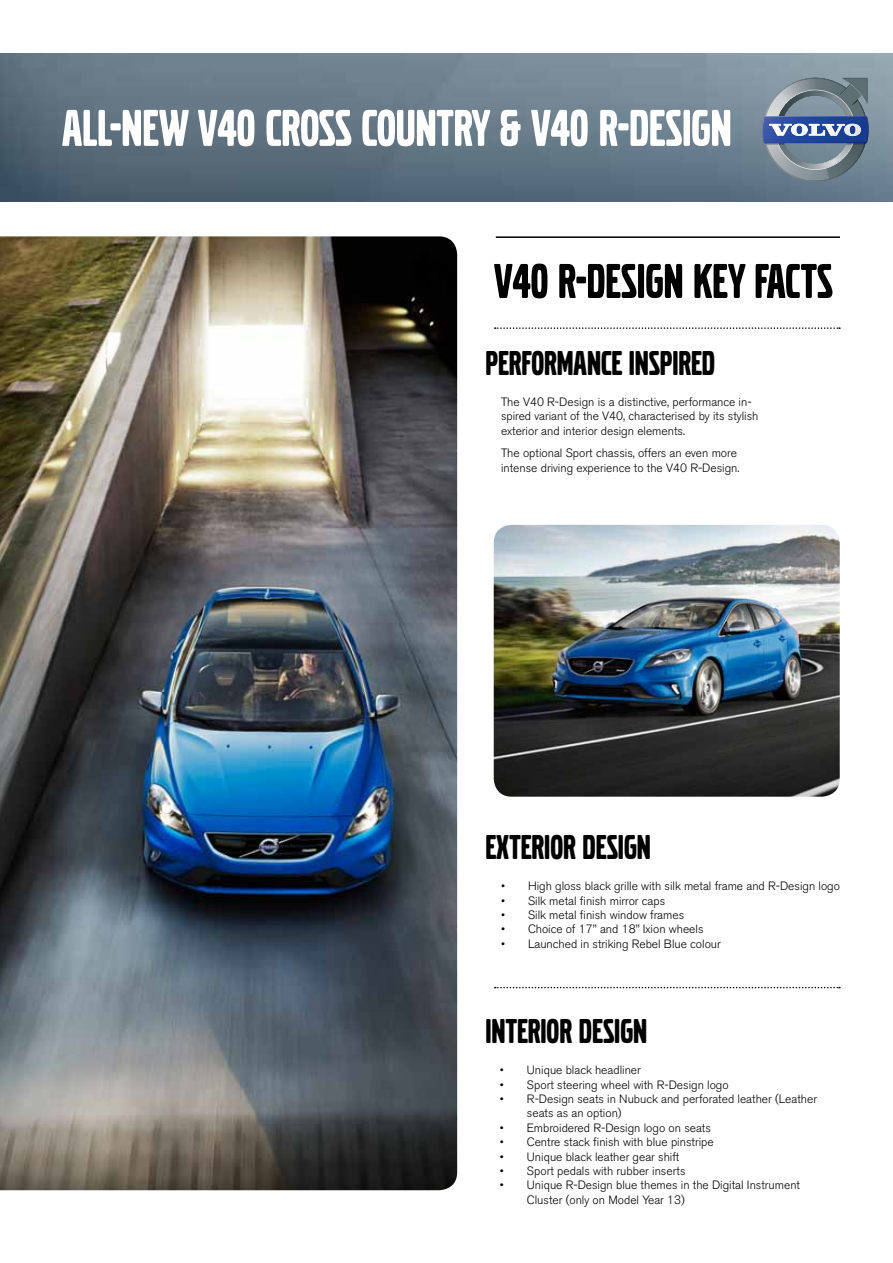
<style>
.page{position:relative;width:893px;height:1263px;background:#fff}
.page>*{position:absolute;margin:0;border:0;box-sizing:border-box;transform-origin:0 0}
.t1{font:54px "Volvo Broad Pro";color:#fff}
.t2{font:51px "Volvo Broad";color:#000}
.t3{font:36px "Volvo Broad";color:#000}
.t4{font:300 12px/14.4px "Volvo Sans Pro";color:#000}
</style>
<div class="page">
<img style="left:0;top:54px;width:893px;height:148px">
<img style="left:0;top:236px;width:457px;height:954px">
<img style="left:494px;top:525px;width:346px;height:272px">
<svg style="left:495px;top:987px;width:345px;height:1px"></svg>
<svg style="left:495px;top:327px;width:345px;height:2px"></svg>
<hr style="left:496px;top:236px;width:344px;height:2px;background:#000">
<svg style="left:762px;top:78px;width:107px;height:104px;background:#71839b"></svg>
<h1 class="t1" style="left:62px;top:103px;width:671px">ALL-NEW V40 CROSS COUNTRY &amp; V40 R-DESIGN</h1>
<h2 class="t2" style="left:494px;top:257px;width:340px">V40 R-DESIGN KEY FACTS</h2>
<h3 class="t3" style="left:485px;top:346px;width:231px">PERFORMANCE INSPIRED</h3>
<p class="t4" style="left:501px;top:394px;width:259px">The V40 R-Design is a distinctive, performance in&shy;spired variant of the V40, characterised by its stylish exterior and interior design elements.</p>
<p class="t4" style="left:501px;top:446px;width:240px">The optional Sport chassis, offers an even more intense driving experience to the V40 R-Design.</p>
<h3 class="t3" style="left:485px;top:830px;width:167px">EXTERIOR DESIGN</h3>
<p class="t4" style="left:501px;top:879px;width:340px">• High gloss black grille with silk metal frame and R-Design logo</p>
<p class="t4" style="left:501px;top:893px;width:166px">• Silk metal finish mirror caps</p>
<p class="t4" style="left:501px;top:908px;width:185px">• Silk metal finish window frames</p>
<p class="t4" style="left:501px;top:922px;width:204px">• Choice of 17’’ and 18’’ Ixion wheels</p>
<p class="t4" style="left:501px;top:936px;width:221px">• Launched in striking Rebel Blue colour</p>
<h3 class="t3" style="left:485px;top:1014px;width:163px">INTERIOR DESIGN</h3>
<p class="t4" style="left:500px;top:1063px;width:142px">• Unique black headliner</p>
<p class="t4" style="left:500px;top:1077px;width:230px">• Sport steering wheel with R-Design logo</p>
<p class="t4" style="left:527px;top:1092px;width:292px;text-indent:-27px">• R-Design seats in Nubuck and perforated leather (Leather seats as an option)</p>
<p class="t4" style="left:500px;top:1120px;width:212px">• Embroidered R-Design logo on seats</p>
<p class="t4" style="left:500px;top:1135px;width:215px">• Centre stack finish with blue pinstripe</p>
<p class="t4" style="left:500px;top:1149px;width:181px">• Unique black leather gear shift</p>
<p class="t4" style="left:500px;top:1164px;width:187px">• Sport pedals with rubber inserts</p>
<p class="t4" style="left:527px;top:1178px;width:275px;text-indent:-27px">• Unique R-Design blue themes in the Digital Instrument<br>Cluster (only on Model Year 13)</p>
</div>
